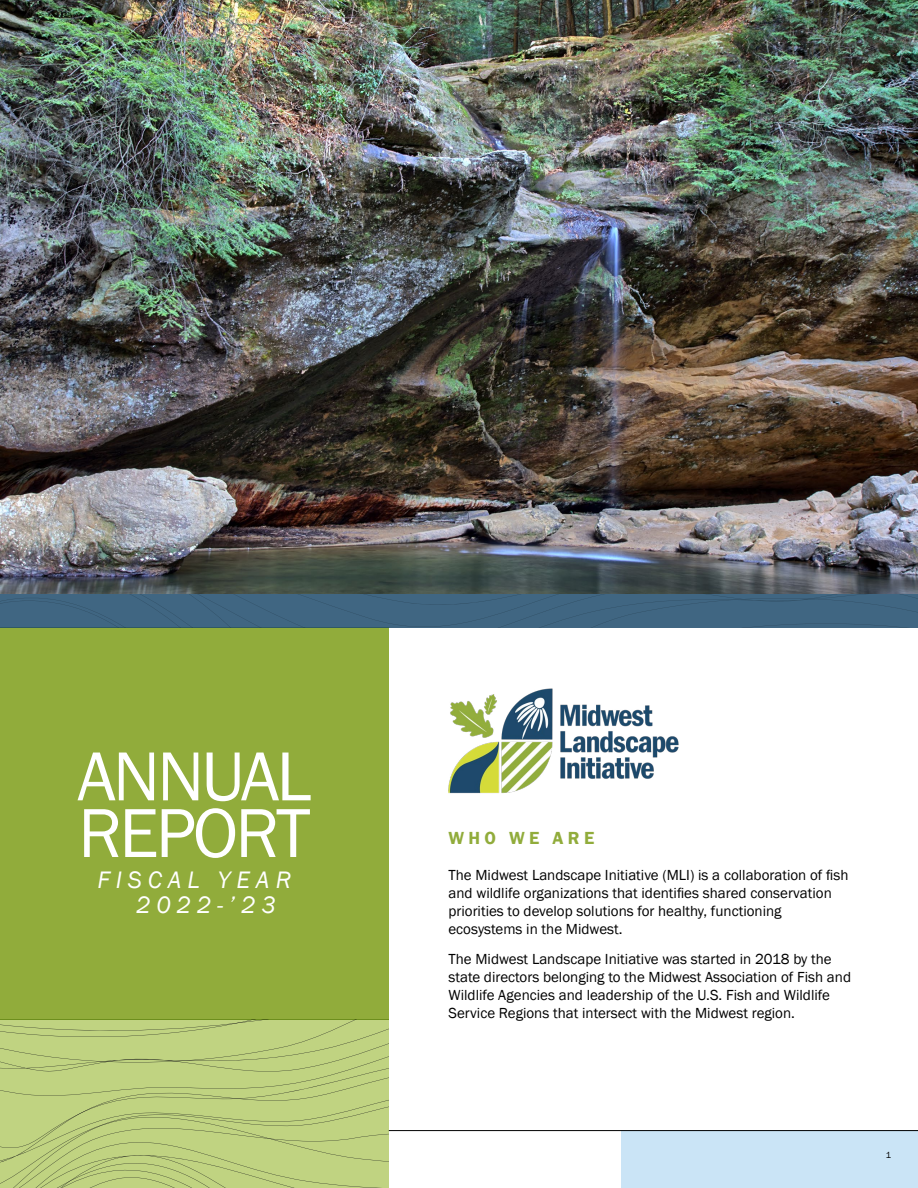
<style>
.page{position:relative;width:918px;height:1188px;background:#fff}
.page>*{position:absolute;margin:0;border:0;box-sizing:border-box;transform-origin:0 0}
.t1{font:71.7px/56.7px "Franklin Gothic";letter-spacing:-.04em;color:#fff}
.t2{font:italic 24.6px/24.3px "Franklin Gothic";letter-spacing:.24em;color:#fff}
.t3{font:600 18px "Franklin Gothic";letter-spacing:.24em;color:#91ac3b}
.t4{font:15px/18px "Franklin Gothic";color:#000}
.t5{font:9px "Franklin Gothic";color:#000}
</style>
<div class="page">
<img style="left:0;top:0;width:918px;height:594px">
<hr style="left:389px;top:1130px;width:529px;height:1px;background:#000">
<div style="left:621px;top:1130px;width:297px;height:58px;background:#cae4f6"></div>
<div style="left:0;top:627px;width:389px;height:393px;background:#91ac3b"></div>
<img style="left:448px;top:688px;width:231px;height:106px">
<div style="left:0;top:594px;width:918px;height:33px;background:#406682"></div>
<svg style="left:0;top:1020px;width:389px;height:168px;background:#bbce7e"></svg>
<h1 class="t1" style="left:77px;top:750px;width:236px">ANNUAL<br>REPORT</h1>
<h2 class="t2" style="left:136px;top:868px;width:157px;text-indent:-39px">FISCAL YEAR<br>2022-’23</h2>
<p class="t3" style="left:448px;top:827px;width:147px">WHO WE ARE</p>
<p class="t4" style="left:448px;top:866px;width:401px">The Midwest Landscape Initiative (MLI) is a collaboration of fish and wildlife organizations that identifies shared conservation priorities to develop solutions for healthy, functioning ecosystems in the Midwest.</p>
<p class="t4" style="left:448px;top:950px;width:404px">The Midwest Landscape Initiative was started in 2018 by the state directors belonging to the Midwest Association of Fish and Wildlife Agencies and leadership of the U.S. Fish and Wildlife Service Regions that intersect with the Midwest region.</p>
<p class="t5" style="left:886px;top:1149px;width:7px">1</p>
</div>
